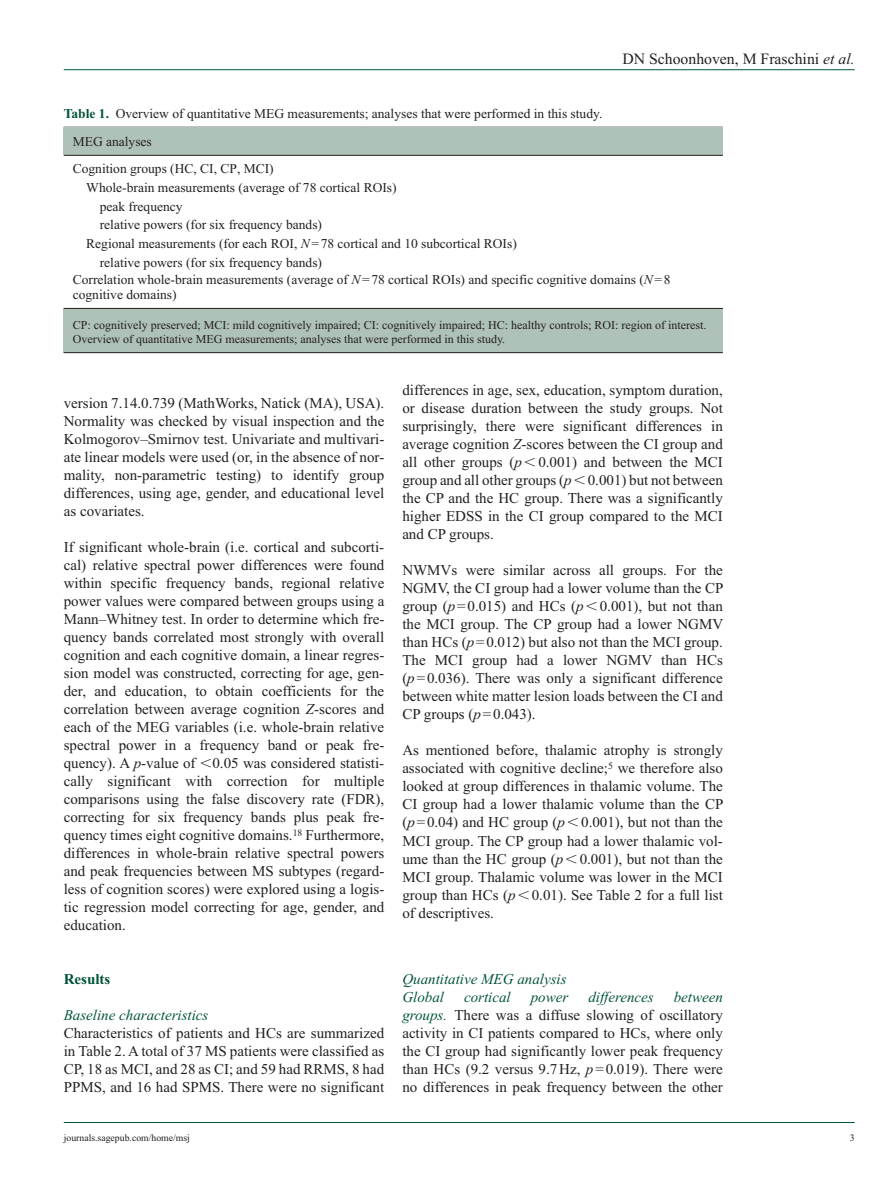
<style>
.page{position:relative;width:893px;height:1191px;background:#fff}
.page>*{position:absolute;margin:0;border:0;box-sizing:border-box;transform-origin:0 0}
.t1{font:15.75px "Times New Roman";color:#231f20}
.t2{font:15px/18px "Times New Roman";color:#231f20;text-align:justify}
.t3{font:italic 15px/18px "Times New Roman";color:#015436}
.t4{font:700 15px "Times New Roman";color:#015436}
.t5{font:13.5px/28.5px "Times New Roman";color:#231f20}
.t6{font:12px/14.2px "Times New Roman";color:#231f20}
.t7{font:9.75px "Times New Roman";color:#231f20}
.s1{font-style:italic}
.s2{font-weight:700;color:#015436}
.s3{font-style:italic;color:#015436}
</style>
<div class="page">
<hr style="left:64px;top:69px;width:791px;height:1px;background:#015436">
<hr style="left:64px;top:1122px;width:791px;height:1px;background:#015436">
<div style="left:64px;top:308px;width:659px;height:44px;background:#afc2b8"></div>
<hr style="left:64px;top:127px;width:659px;height:1px;background:#231f20">
<hr style="left:64px;top:352px;width:659px;height:1px;background:#231f20">
<div style="left:64px;top:128px;width:659px;height:27px;background:#afc2b8"></div>
<hr style="left:64px;top:155px;width:659px;height:1px;background:#231f20">
<hr style="left:64px;top:308px;width:659px;height:1px;background:#231f20">
<p class="t1" style="left:622px;top:50px;width:234px">DN Schoonhoven, M Fraschini <span class="s1">et al.</span></p>
<p class="t5" style="left:73px;top:99px;width:531px;text-indent:-9px"><span class="s2">Table 1.</span> Overview of quantitative MEG measurements; analyses that were performed in this study.<br>MEG analyses</p>
<p class="t5" style="left:73px;top:154px;width:203px">Cognition groups (HC, CI, CP, MCI)</p>
<p class="t5" style="left:86px;top:173px;width:312px">Whole-brain measurements (average of 78 cortical ROIs)</p>
<p class="t5" style="left:100px;top:192px;width:84px">peak frequency</p>
<p class="t5" style="left:100px;top:210px;width:224px">relative powers (for six frequency bands)</p>
<p class="t5" style="left:86px;top:229px;width:432px">Regional measurements (for each ROI, <span class="s1">N</span>=78 cortical and 10 subcortical ROIs)</p>
<p class="t5" style="left:100px;top:248px;width:224px">relative powers (for six frequency bands)</p>
<p class="t5" style="left:73px;top:271px;width:599px;line-height:15.8px">Correlation whole-brain measurements (average of <span class="s1">N</span>=78 cortical ROIs) and specific cognitive domains (<span class="s1">N</span>=8 cognitive domains)</p>
<p class="t6" style="left:73px;top:318px;width:635px">CP: cognitively preserved; MCI: mild cognitively impaired; CI: cognitively impaired; HC: healthy controls; ROI: region of interest.<br>Overview of quantitative MEG measurements; analyses that were performed in this study.</p>
<p class="t2" style="left:64px;top:394px;width:322px">version 7.14.0.739 (MathWorks, Natick (MA), USA).<br>Normality was checked by visual inspection and the Kolmogorov–Smirnov test. Univariate and multivari&shy;ate linear models were used (or, in the absence of nor&shy;mality, non-parametric testing) to identify group differences, using age, gender, and educational level as covariates.</p>
<p class="t2" style="left:64px;top:538px;width:322px">If significant whole-brain (i.e. cortical and subcorti&shy;cal) relative spectral power differences were found within specific frequency bands, regional relative power values were compared between groups using a Mann–Whitney test. In order to determine which fre&shy;quency bands correlated most strongly with overall cognition and each cognitive domain, a linear regres&shy;sion model was constructed, correcting for age, gen&shy;der, and education, to obtain coefficients for the correlation between average cognition <span class="s1">Z</span>-scores and each of the MEG variables (i.e. whole-brain relative spectral power in a frequency band or peak fre&shy;quency). A <span class="s1">p</span>-value of 0.05 was considered statisti&shy;cally significant with correction for multiple comparisons using the false discovery rate (FDR), correcting for six frequency bands plus peak fre&shy;quency times eight cognitive domains.<sup>18</sup> Furthermore, differences in whole-brain relative spectral powers and peak frequencies between MS subtypes (regard&shy;less of cognition scores) were explored using a logis&shy;tic regression model correcting for age, gender, and education.</p>
<p class="t4" style="left:64px;top:971px;width:48px">Results</p>
<p class="t3" style="left:64px;top:1006px;width:146px">Baseline characteristics</p>
<p class="t2" style="left:64px;top:1024px;width:322px">Characteristics of patients and HCs are summarized in Table 2. A total of 37 MS patients were classified as CP, 18 as MCI, and 28 as CI; and 59 had RRMS, 8 had PPMS, and 16 had SPMS. There were no significant</p>
<p class="t2" style="left:402px;top:381px;width:322px">differences in age, sex, education, symptom duration, or disease duration between the study groups. Not surprisingly, there were significant differences in average cognition <span class="s1">Z</span>-scores between the CI group and all other groups (<span class="s1">p</span> 0.001) and between the MCI group and all other groups (<span class="s1">p</span> 0.001) but not between the CP and the HC group. There was a significantly higher EDSS in the CI group compared to the MCI and CP groups.</p>
<p class="t2" style="left:402px;top:561px;width:323px">NWMVs were similar across all groups. For the NGMV, the CI group had a lower volume than the CP group (<span class="s1">p</span>=0.015) and HCs (<span class="s1">p</span> 0.001), but not than the MCI group. The CP group had a lower NGMV than HCs (<span class="s1">p</span>=0.012) but also not than the MCI group.<br>The MCI group had a lower NGMV than HCs (<span class="s1">p</span>=0.036). There was only a significant difference between white matter lesion loads between the CI and CP groups (<span class="s1">p</span>=0.043).</p>
<p class="t2" style="left:402px;top:741px;width:323px">As mentioned before, thalamic atrophy is strongly associated with cognitive decline;<sup>5</sup> we therefore also looked at group differences in thalamic volume. The CI group had a lower thalamic volume than the CP (<span class="s1">p</span>=0.04) and HC group (<span class="s1">p</span> 0.001), but not than the MCI group. The CP group had a lower thalamic vol&shy;ume than the HC group (<span class="s1">p</span> 0.001), but not than the MCI group. Thalamic volume was lower in the MCI group than HCs (<span class="s1">p</span> 0.01). See Table 2 for a full list of descriptives.</p>
<p class="t3" style="left:402px;top:970px;width:166px">Quantitative MEG analysis<br>Global</p>
<p class="t2" style="left:402px;top:988px;width:322px;text-indent:271px"><span class="s3">between groups.</span> There was a diffuse slowing of oscillatory activity in CI patients compared to HCs, where only the CI group had significantly lower peak frequency than HCs (9.2 versus 9.7Hz, <span class="s1">p</span>=0.019). There were no differences in peak frequency between the other</p>
<p class="t3" style="left:464px;top:988px;width:48px">cortical</p>
<p class="t3" style="left:531px;top:988px;width:39px">power</p>
<p class="t3" style="left:588px;top:988px;width:67px">differences</p>
<p class="t7" style="left:64px;top:1132px;width:128px">journals.sagepub.com/home/msj</p>
<p class="t7" style="left:850px;top:1132px;width:6px">3</p>
</div>
